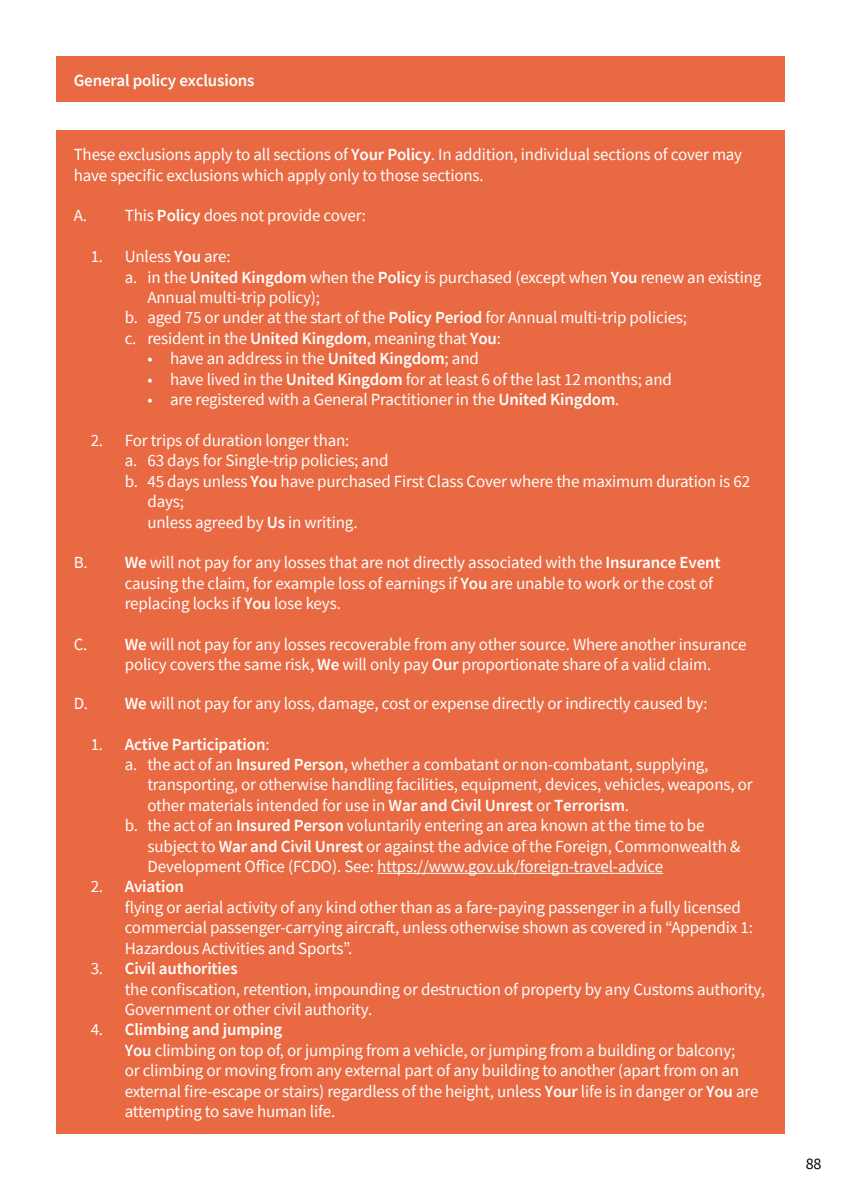
<style>
.page{position:relative;width:842px;height:1191px;background:#fff}
.page>*{position:absolute;margin:0;border:0;box-sizing:border-box;transform-origin:0 0}
.t1{font:17px/20.4px "Source Sans Pro";letter-spacing:-.01em;color:#fff}
.t2{font:600 17px "Source Sans Pro";letter-spacing:-.01em;color:#fff}
.t3{font:16px "Source Sans Pro";color:#000}
.s1{font-weight:600}
.s2{font-weight:400}
</style>
<div class="page">
<div style="left:57px;top:57px;width:728px;height:45px;background:#e86942"></div>
<div style="left:57px;top:130px;width:728px;height:1004px;background:#e86942"></div>
<hr style="left:377px;top:873px;width:286px;height:1px;background:#fff">
<p class="t2" style="left:74px;top:69px;width:182px">General policy exclusions</p>
<p class="t1" style="left:74px;top:144px;width:670px">These exclusions apply to all sections of <span class="s1">Your Policy</span>. In addition, individual sections of cover may have specific exclusions which apply only to those sections.</p>
<p class="t1" style="left:74px;top:205px;width:294px">A. This <span class="s1">Policy</span> does not provide cover:</p>
<p class="t1" style="left:91px;top:246px;width:141px">1. Unless <span class="s1">You</span> are:</p>
<p class="t1" style="left:125px;top:267px;width:638px">a. in the <span class="s1">United Kingdom</span> when the <span class="s1">Policy</span> is purchased (except when <span class="s1">You</span> renew an existing</p>
<p class="t1" style="left:147px;top:287px;width:174px">Annual multi-trip policy);</p>
<p class="t1" style="left:125px;top:307px;width:564px">b. aged 75 or under at the start of the <span class="s1">Policy Period</span> for Annual multi-trip policies;</p>
<p class="t1" style="left:125px;top:328px;width:378px">c. resident in the <span class="s1">United Kingdom</span>, meaning that <span class="s1">You</span>:</p>
<p class="t1" style="left:147px;top:348px;width:333px">• have an address in the <span class="s1">United Kingdom</span>; and</p>
<p class="t1" style="left:147px;top:369px;width:526px">• have lived in the <span class="s1">United Kingdom</span> for at least 6 of the last 12 months; and</p>
<p class="t1" style="left:147px;top:389px;width:473px">• are registered with a General Practitioner in the <span class="s1">United Kingdom</span>.</p>
<p class="t1" style="left:91px;top:430px;width:260px">2. For trips of duration longer than:</p>
<p class="t1" style="left:125px;top:450px;width:265px">a. 63 days for Single-trip policies; and</p>
<p class="t1" style="left:125px;top:471px;width:627px">b. 45 days unless <span class="s1">You</span> have purchased First Class Cover where the maximum duration is 62</p>
<p class="t1" style="left:147px;top:491px;width:38px">days;</p>
<p class="t1" style="left:147px;top:511px;width:212px">unless agreed by <span class="s1">Us</span> in writing.</p>
<p class="t1" style="left:125px;top:552px;width:597px;text-indent:-51px">B. <span class="s1">We</span> will not pay for any losses that are not directly associated with the <span class="s1">Insurance Event </span>causing the claim, for example loss of earnings if <span class="s1">You</span> are unable to work or the cost of replacing locks if <span class="s1">You</span> lose keys.</p>
<p class="t1" style="left:125px;top:634px;width:623px;text-indent:-51px">C. <span class="s1">We</span> will not pay for any losses recoverable from any other source. Where another insurance policy covers the same risk, <span class="s1">We</span> will only pay <span class="s1">Our</span> proportionate share of a valid claim.</p>
<p class="t1" style="left:74px;top:693px;width:635px">D. <span class="s1">We</span> will not pay for any loss, damage, cost or expense directly or indirectly caused by:</p>
<p class="t2" style="left:91px;top:733px;width:180px"><span class="s2">1.</span> Active Participation<span class="s2">:</span></p>
<p class="t1" style="left:125px;top:754px;width:585px">a. the act of an <span class="s1">Insured Person</span>, whether a combatant or non-combatant, supplying,</p>
<p class="t1" style="left:147px;top:774px;width:607px">transporting, or otherwise handling facilities, equipment, devices, vehicles, weapons, or</p>
<p class="t1" style="left:147px;top:795px;width:483px">other materials intended for use in <span class="s1">War and Civil Unrest</span> or <span class="s1">Terrorism</span>.</p>
<p class="t1" style="left:125px;top:815px;width:581px">b. the act of an <span class="s1">Insured Person</span> voluntarily entering an area known at the time to be</p>
<p class="t1" style="left:147px;top:835px;width:594px">subject to <span class="s1">War and Civil Unrest</span> or against the advice of the Foreign, Commonwealth &amp;</p>
<p class="t1" style="left:147px;top:856px;width:517px">Development Office (FCDO). See: https://www.gov.uk/foreign-travel-advice</p>
<p class="t1" style="left:125px;top:876px;width:630px;text-indent:-34px">2. <span class="s1">Aviation<br></span>flying or aerial activity of any kind other than as a fare-paying passenger in a fully licensed commercial passenger-carrying aircraft, unless otherwise shown as covered in “Appendix 1:<br>Hazardous Activities and Sports”.</p>
<p class="t1" style="left:125px;top:958px;width:642px;text-indent:-34px">3. <span class="s1">Civil authorities<br></span>the confiscation, retention, impounding or destruction of property by any Customs authority,<br>Government or other civil authority.</p>
<p class="t1" style="left:125px;top:1019px;width:635px;text-indent:-34px">4. <span class="s1">Climbing and jumping<br>You</span> climbing on top of, or jumping from a vehicle, or jumping from a building or balcony;<br>or climbing or moving from any external part of any building to another (apart from on an external fire-escape or stairs) regardless of the height, unless <span class="s1">Your</span> life is in danger or <span class="s1">You</span> are attempting to save human life.</p>
<p class="t3" style="left:806px;top:1153px;width:17px">88</p>
</div>
